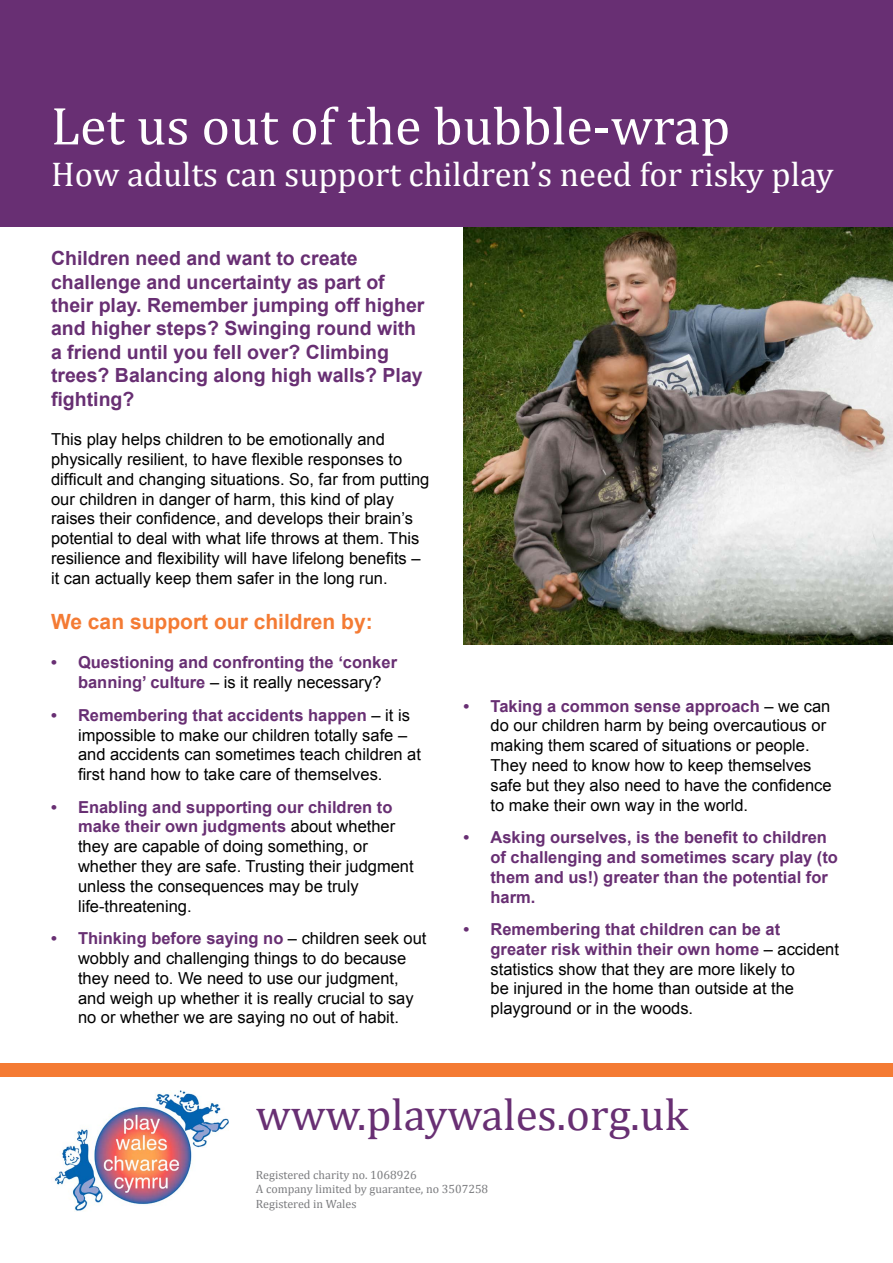
<style>
.page{position:relative;width:893px;height:1263px;background:#fff}
.page>*{position:absolute;margin:0;border:0;box-sizing:border-box;transform-origin:0 0}
.t1{font:54px "Cambria";color:#fff}
.t2{font:45px "Cambria";color:#682f73}
.t3{font:34.5px "Cambria";color:#fff}
.t4{font:700 21px "Arial";color:#f47b34}
.t5{font:700 19.5px/23.4px "Arial";color:#682f73}
.t6{font:16.5px/19.8px "Arial";color:#000}
.t7{font:700 16.5px/19.8px "Arial";color:#682f73}
.t8{font:12px/14.4px "Cambria";color:#7b7c7f}
.s1{font-weight:400;color:#000}
.s2{font-weight:700;color:#682f73}
</style>
<div class="page">
<img style="left:463px;top:226px;width:430px;height:418px">
<div style="left:0;top:0;width:893px;height:226px;background:#682f73"></div>
<img style="left:54px;top:1091px;width:174px;height:120px">
<div style="left:0;top:1063px;width:893px;height:14px;background:#f47b34"></div>
<h1 class="t1" style="left:51px;top:94px;width:681px">Let us out of the bubble-wrap</h1>
<h3 class="t3" style="left:51px;top:154px;width:784px">How adults can support children’s need for risky play</h3>
<p class="t5" style="left:51px;top:247px;width:375px">Children need and want to create challenge and uncertainty as part of their play. Remember jumping off higher and higher steps? Swinging round with a friend until you fell over? Climbing trees? Balancing along high walls? Play fighting?</p>
<p class="t6" style="left:51px;top:430px;width:380px">This play helps children to be emotionally and physically resilient, to have flexible responses to difficult and changing situations. So, far from putting our children in danger of harm, this kind of play raises their confidence, and develops their brain’s potential to deal with what life throws at them. This resilience and flexibility will have lifelong benefits – it can actually keep them safer in the long run.</p>
<p class="t4" style="left:51px;top:607px;width:323px">We can support our children by:</p>
<p class="t7" style="left:78px;top:653px;width:321px;text-indent:-27px">• Questioning and confronting the ‘conker banning’ culture <span class="s1">– is it really necessary?</span></p>
<p class="t6" style="left:78px;top:705px;width:344px;text-indent:-27px"><span class="s2">• Remembering that accidents happen</span> – it is impossible to make our children totally safe – and accidents can sometimes teach children at first hand how to take care of themselves.</p>
<p class="t6" style="left:78px;top:797px;width:337px;text-indent:-27px"><span class="s2">• Enabling and supporting our children to make their own judgments</span> about whether they are capable of doing something, or whether they are safe. Trusting their judgment unless the consequences may be truly life-threatening.</p>
<p class="t6" style="left:78px;top:929px;width:350px;text-indent:-27px"><span class="s2">• Thinking before saying no</span> – children seek out wobbly and challenging things to do because they need to. We need to use our judgment, and weigh up whether it is really crucial to say no or whether we are saying no out of habit.</p>
<p class="t6" style="left:490px;top:696px;width:343px;text-indent:-27px"><span class="s2">• Taking a common sense approach</span> – we can do our children harm by being overcautious or making them scared of situations or people.<br>They need to know how to keep themselves safe but they also need to have the confidence to make their own way in the world.</p>
<p class="t7" style="left:490px;top:828px;width:349px;text-indent:-27px">• Asking ourselves, is the benefit to children of challenging and sometimes scary play (to them and us!) greater than the potential for harm.</p>
<p class="t6" style="left:490px;top:919px;width:350px;text-indent:-27px"><span class="s2">• Remembering that children can be at greater risk within their own home</span> – accident statistics show that they are more likely to<br>be injured in the home than outside at the playground or in the woods.</p>
<h2 class="t2" style="left:256px;top:1088px;width:434px">www.playwales.org.uk</h2>
<p class="t8" style="left:256px;top:1167px;width:234px">Registered charity no. 1068926<br>A company limited by guarantee, no 3507258<br>Registered in Wales</p>
</div>
